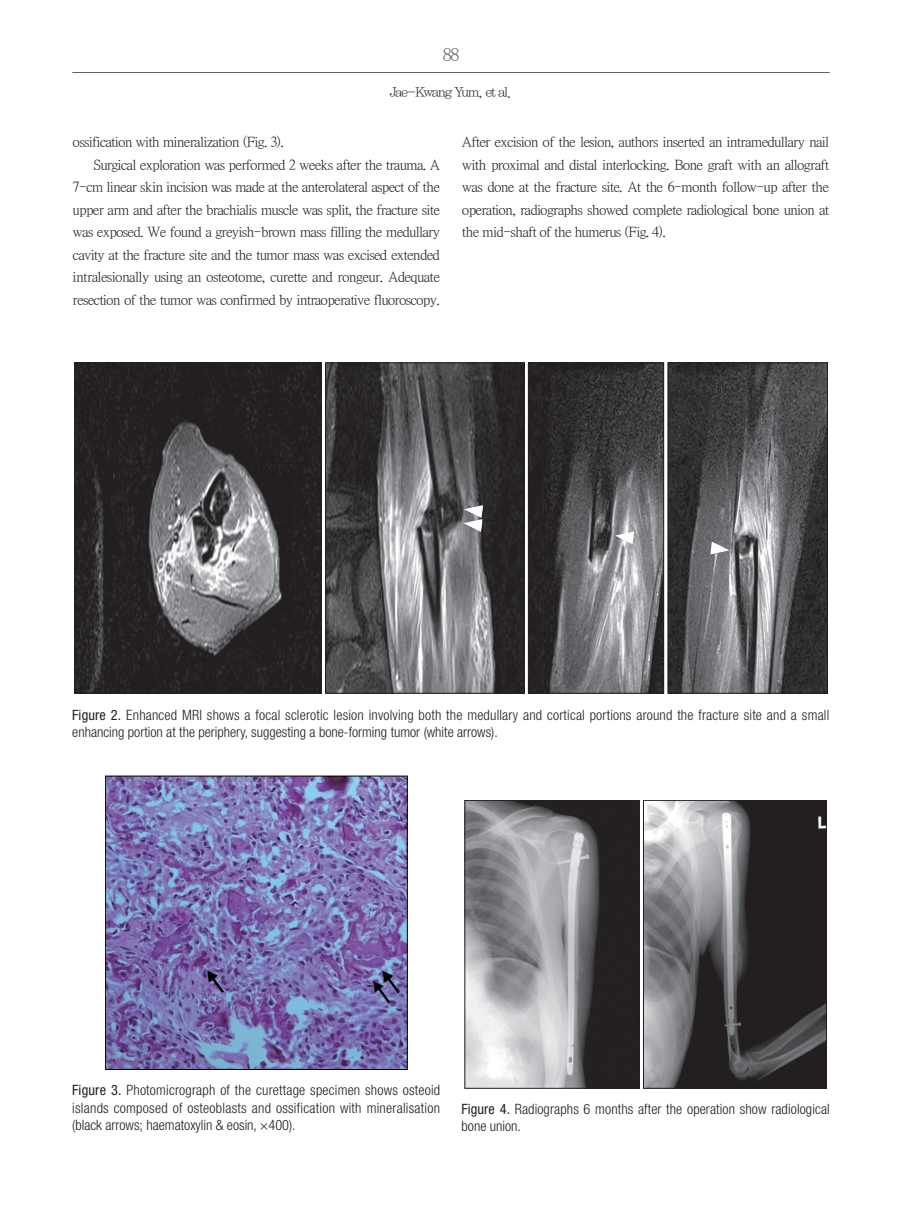
<style>
.page{position:relative;width:902px;height:1208px;background:#fff}
.page>*{position:absolute;margin:0;border:0;box-sizing:border-box;transform-origin:0 0}
.t1{font:18px "Ymjo 420";color:#636366}
.t2{font:14.25px/22.5px "Ymjo 420";letter-spacing:-.1em;color:#231f20;text-align:justify}
.t3{font:300 condensed 14.25px/17.2px "Helvetica Neue";letter-spacing:.01em;color:#231f20}
.t4{font:13.5px "YDIY Mj O320";letter-spacing:-.115em;color:#231f20}
.s1{font-weight:400}
</style>
<div class="page">
<hr style="left:72px;top:72px;width:757px;height:1px;background:#636366">
<svg style="left:74px;top:362px;width:753px;height:331px"></svg>
<svg style="left:463px;top:505px;width:20px;height:27px"></svg>
<svg style="left:615px;top:531px;width:19px;height:13px"></svg>
<svg style="left:710px;top:541px;width:19px;height:13px"></svg>
<img style="left:107px;top:778px;width:298px;height:289px">
<svg style="left:373px;top:971px;width:26px;height:32px"></svg>
<svg style="left:207px;top:970px;width:17px;height:22px"></svg>
<svg style="left:464px;top:800px;width:362px;height:288px"></svg>
<p class="t1" style="left:442px;top:45px;width:19px">88</p>
<p class="t4" style="left:390px;top:85px;width:124px">Jae-Kwang Yum, et al.</p>
<p class="t2" style="left:72px;top:131px;width:214px">ossification with mineralization (Fig. 3).</p>
<p class="t2" style="left:93px;top:154px;width:348px">Surgical exploration was performed 2 weeks after the trauma. A</p>
<p class="t2" style="left:72px;top:176px;width:369px">7-cm linear skin incision was made at the anterolateral aspect of the</p>
<p class="t2" style="left:72px;top:199px;width:369px">upper arm and after the brachialis muscle was split, the fracture site</p>
<p class="t2" style="left:72px;top:221px;width:369px">was exposed. We found a greyish-brown mass filling the medullary</p>
<p class="t2" style="left:72px;top:244px;width:369px">cavity at the fracture site and the tumor mass was excised extended</p>
<p class="t2" style="left:72px;top:266px;width:369px">intralesionally using an osteotome, curette and rongeur. Adequate</p>
<p class="t2" style="left:72px;top:289px;width:369px">resection of the tumor was confirmed by intraoperative fluoroscopy.</p>
<p class="t2" style="left:461px;top:131px;width:369px">After excision of the lesion, authors inserted an intramedullary nail with proximal and distal interlocking. Bone graft with an allograft was done at the fracture site. At the 6-month follow-up after the operation, radiographs showed complete radiological bone union at the mid-shaft of the humerus (Fig. 4).</p>
<p class="t3" style="left:72px;top:706px;width:758px"><span class="s1">Figure 2.</span> Enhanced MRI shows a focal sclerotic lesion involving both the medullary and cortical portions around the fracture site and a small enhancing portion at the periphery, suggesting a bone-forming tumor (white arrows).</p>
<p class="t3" style="left:72px;top:1081px;width:369px;text-align:justify"><span class="s1">Figure 3.</span> Photomicrograph of the curettage specimen shows osteoid islands composed of osteoblasts and ossification with mineralisation (black arrows; haematoxylin &amp; eosin, ×400).</p>
<p class="t3" style="left:461px;top:1100px;width:370px"><span class="s1">Figure 4.</span> Radiographs 6 months after the operation show radiological bone union.</p>
</div>
